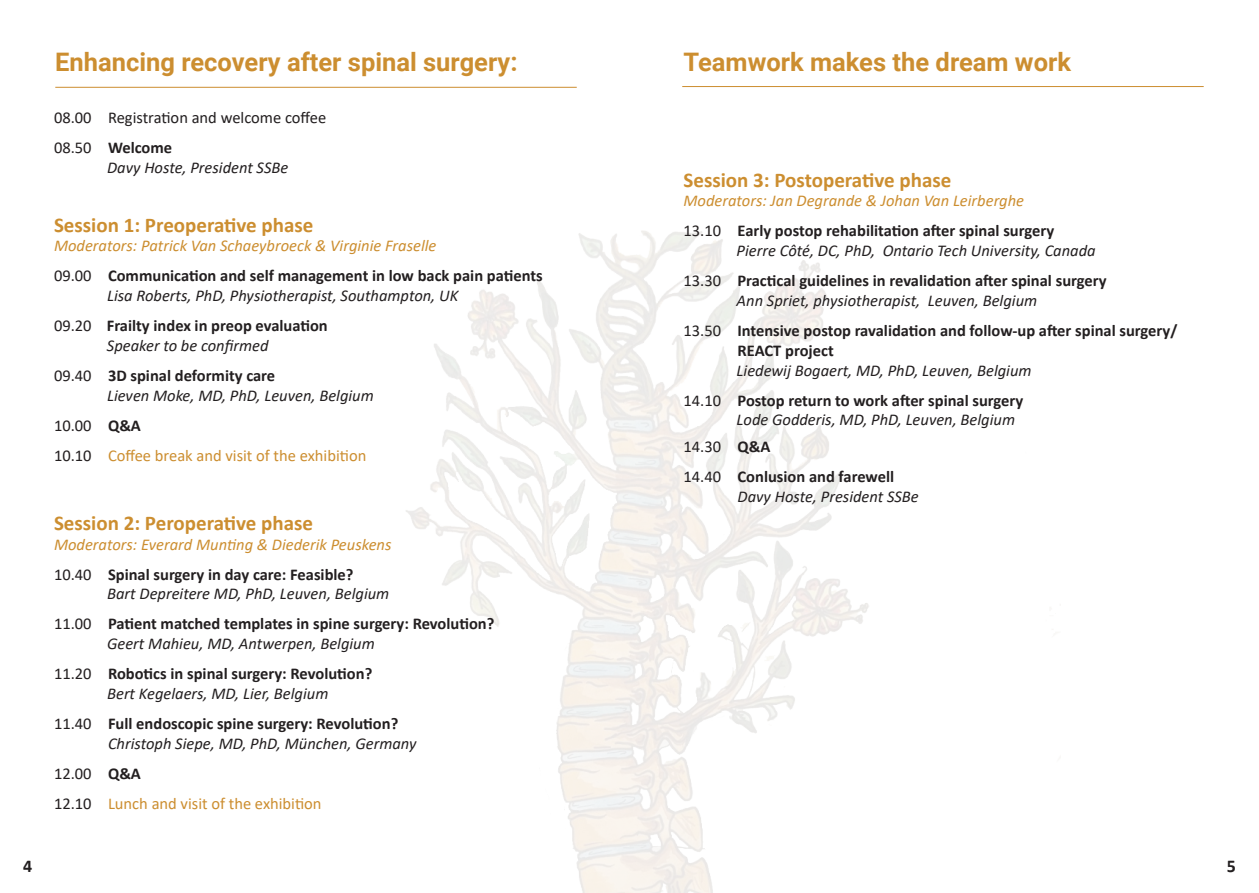
<style>
.page{position:relative;width:1259px;height:893px;background:#fff}
.page>*{position:absolute;margin:0;border:0;box-sizing:border-box;transform-origin:0 0}
.t1{font:700 25.5px "Roboto";color:#cc8e30}
.t2{font:700 21px "Calibri";color:#cc8e30}
.t3{font:700 18px "Calibri";color:#231f20}
.t4{font:700 16.5px/19.8px "Calibri";color:#231f20}
.t5{font:italic 16.5px "Calibri";color:#231f20}
.t6{font:italic 16.5px "Calibri";color:#cc8e30}
.t7{font:16.5px "Calibri";color:#cc8e30}
.t8{font:16.5px "Calibri";color:#231f20}
.s1{font-weight:400}
.s2{font-weight:700}
.s3{color:#231f20}
</style>
<div class="page">
<hr style="left:55px;top:87px;width:522px;height:1px;background:#cc8e30">
<hr style="left:682px;top:86px;width:521px;height:1px;background:#cc8e30">
<img style="left:406px;top:231px;width:463px;height:662px">
<p class="t1" style="left:55px;top:44px;width:464px">Enhancing recovery after spinal surgery:</p>
<p class="t1" style="left:683px;top:44px;width:389px">Teamwork makes the dream work</p>
<p class="t8" style="left:54px;top:106px;width:274px">08.00 Registration and welcome coffee</p>
<p class="t4" style="left:54px;top:137px;width:120px"><span class="s1">08.50</span> Welcome</p>
<p class="t5" style="left:107px;top:156px;width:183px">Davy Hoste, President SSBe</p>
<p class="t2" style="left:54px;top:210px;width:261px">Session 1: Preoperative phase</p>
<p class="t6" style="left:54px;top:234px;width:384px">Moderators: Patrick Van Schaeybroeck &amp; Virginie Fraselle</p>
<p class="t4" style="left:54px;top:266px;width:490px"><span class="s1">09.00</span> Communication and self management in low back pain patients</p>
<p class="t5" style="left:107px;top:284px;width:353px">Lisa Roberts, PhD, Physiotherapist, Southampton, UK</p>
<p class="t4" style="left:54px;top:316px;width:275px"><span class="s1">09.20</span> Frailty index in preop evaluation</p>
<p class="t5" style="left:107px;top:334px;width:163px">Speaker to be confirmed</p>
<p class="t4" style="left:54px;top:365px;width:223px"><span class="s1">09.40</span> 3D spinal deformity care</p>
<p class="t5" style="left:107px;top:384px;width:268px">Lieven Moke, MD, PhD, Leuven, Belgium</p>
<p class="t8" style="left:54px;top:414px;width:88px">10.00 <span class="s2">Q&amp;A</span></p>
<p class="t7" style="left:54px;top:444px;width:314px"><span class="s3">10.10</span> Coffee break and visit of the exhibition</p>
<p class="t2" style="left:54px;top:508px;width:261px">Session 2: Peroperative phase</p>
<p class="t6" style="left:54px;top:533px;width:339px">Moderators: Everard Munting &amp; Diederik Peuskens</p>
<p class="t4" style="left:54px;top:564px;width:301px"><span class="s1">10.40</span> Spinal surgery in day care: Feasible?</p>
<p class="t5" style="left:107px;top:582px;width:284px">Bart Depreitere MD, PhD, Leuven, Belgium</p>
<p class="t4" style="left:54px;top:614px;width:442px"><span class="s1">11.00</span> Patient matched templates in spine surgery: Revolution?</p>
<p class="t5" style="left:107px;top:632px;width:269px">Geert Mahieu, MD, Antwerpen, Belgium</p>
<p class="t4" style="left:54px;top:664px;width:320px"><span class="s1">11.20</span> Robotics in spinal surgery: Revolution?</p>
<p class="t5" style="left:107px;top:682px;width:223px">Bert Kegelaers, MD, Lier, Belgium</p>
<p class="t4" style="left:54px;top:713px;width:346px"><span class="s1">11.40</span> Full endoscopic spine surgery: Revolution?</p>
<p class="t5" style="left:108px;top:732px;width:310px">Christoph Siepe, MD, PhD, München, Germany</p>
<p class="t8" style="left:54px;top:762px;width:88px">12.00 <span class="s2">Q&amp;A</span></p>
<p class="t7" style="left:54px;top:792px;width:269px"><span class="s3">12.10</span> Lunch and visit of the exhibition</p>
<p class="t2" style="left:683px;top:165px;width:269px">Session 3: Postoperative phase</p>
<p class="t6" style="left:683px;top:189px;width:342px">Moderators: Jan Degrande &amp; Johan Van Leirberghe</p>
<p class="t4" style="left:683px;top:221px;width:372px"><span class="s1">13.10</span> Early postop rehabilitation after spinal surgery</p>
<p class="t5" style="left:736px;top:239px;width:360px">Pierre Côté, DC, PhD, Ontario Tech University, Canada</p>
<p class="t4" style="left:683px;top:271px;width:424px"><span class="s1">13.30</span> Practical guidelines in revalidation after spinal surgery</p>
<p class="t5" style="left:736px;top:289px;width:302px">Ann Spriet, physiotherapist, Leuven, Belgium</p>
<p class="t4" style="left:737px;top:320px;width:441px;text-indent:-54px"><span class="s1">13.50</span> Intensive postop ravalidation and follow-up after spinal surgery/<br>REACT project</p>
<p class="t5" style="left:736px;top:359px;width:296px">Liedewij Bogaert, MD, PhD, Leuven, Belgium</p>
<p class="t4" style="left:683px;top:390px;width:341px"><span class="s1">14.10</span> Postop return to work after spinal surgery</p>
<p class="t5" style="left:736px;top:408px;width:280px">Lode Godderis, MD, PhD, Leuven, Belgium</p>
<p class="t4" style="left:683px;top:432px;width:212px;line-height:30px"><span class="s1">14.30</span> Q&amp;A<br><span class="s1">14.40</span> Conlusion and farewell</p>
<p class="t5" style="left:737px;top:485px;width:183px">Davy Hoste, President SSBe</p>
<p class="t3" style="left:23px;top:854px;width:11px">4</p>
<p class="t3" style="left:1226px;top:854px;width:11px">5</p>
</div>
